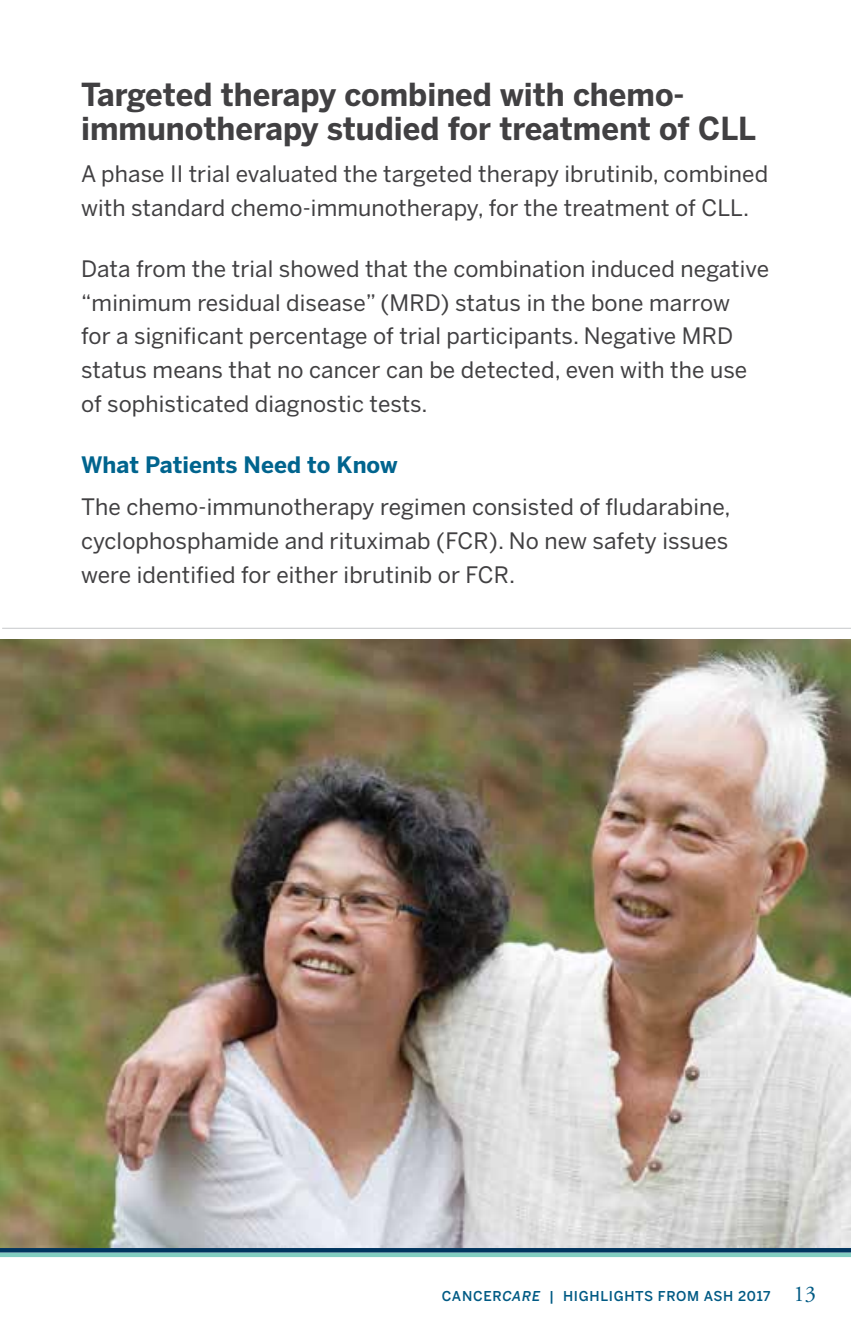
<style>
.page{position:relative;width:851px;height:1337px;background:#fff}
.page>*{position:absolute;margin:0;border:0;box-sizing:border-box;transform-origin:0 0}
.t1{font:700 31.5px/33.8px "Benton Sans";color:#414042}
.t2{font:22.5px/33.8px "Benton Sans";letter-spacing:.005em;color:#414042}
.t3{font:700 22.5px "Benton Sans";color:#00648e}
.t4{font:500 13.5px "Benton Sans";letter-spacing:.05em;color:#005a84}
.s1{font-style:italic}
.s2{font-family:"Adobe Garamond Pro";font-weight:400;font-size:22.5px}
</style>
<div class="page">
<div style="left:0;top:1252px;width:850px;height:5px;background:#82cec1"></div>
<hr style="left:0;top:1248px;width:850px;height:4px;background:#00355f">
<img style="left:0;top:639px;width:850px;height:608px">
<hr style="left:2px;top:628px;width:848px;height:1px;background:#c7c8ca">
<h1 class="t1" style="left:81px;top:77px;width:676px">Targeted therapy combined with chemo&shy;immunotherapy studied for treatment of CLL</h1>
<p class="t2" style="left:81px;top:157px;width:688px">A phase II trial evaluated the targeted therapy ibrutinib, combined with standard chemo-immunotherapy, for the treatment of CLL.</p>
<p class="t2" style="left:81px;top:251px;width:689px">Data from the trial showed that the combination induced negative “minimum residual disease” (MRD) status in the bone marrow<br>for a significant percentage of trial participants. Negative MRD status means that no cancer can be detected, even with the use of sophisticated diagnostic tests.</p>
<p class="t3" style="left:81px;top:451px;width:318px">What Patients Need to Know</p>
<p class="t2" style="left:81px;top:490px;width:651px;text-align:justify">The chemo-immunotherapy regimen consisted of fludarabine, cyclophosphamide and rituximab (FCR). No new safety issues were identified for either ibrutinib or FCR.</p>
<p class="t4" style="left:442px;top:1287px;width:375px">CANCER<span class="s1">CARE</span> | HIGH LIGHTS FROM ASH 2017 <span class="s2">13</span></p>
</div>
